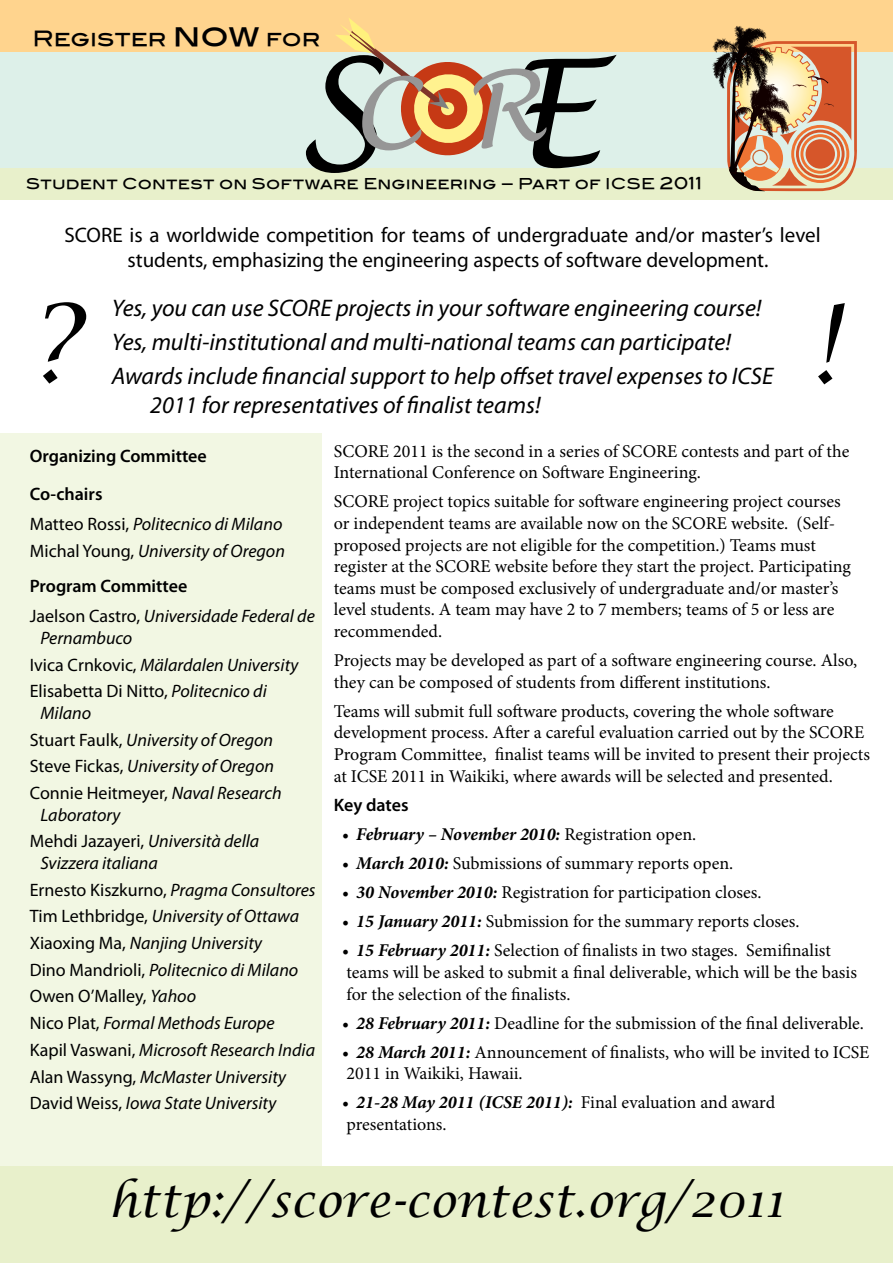
<style>
.page{position:relative;width:893px;height:1263px;background:#fff}
.page>*{position:absolute;margin:0;border:0;box-sizing:border-box;transform-origin:0 0}
.t1{font:italic 147.75px "Lucida Handwriting";color:#000}
.t2{font:italic 108px "Lucida Calligraphy";color:#000}
.t3{font:italic 45px "Lucida Calligraphy";color:#000}
.t4{font:italic 24px/33.9px "Myriad Pro";color:#000}
.t5{font:21px/25.2px "Myriad Pro";color:#000;text-align:center}
.t6{font:21px "Blair Md ITCTT Medium";color:#000}
.t7{font:18px/21.6px "Minion Pro";color:#000}
.t8{font:italic 18px/26.7px "Myriad Pro";color:#000}
.t9{font:italic 700 18px "Minion Pro";color:#000}
.t10{font:600 18px/38.5px "Myriad Pro";color:#000}
.t11{font:15px "Blair Md ITCTT Medium";letter-spacing:.01em;color:#000}
.s1{font-size:30px}
.s2{font-size:98.4px;color:#969696}
.s3{font-size:16.5px}
.s4{font-style:normal}
.s5{font-weight:600;font-style:normal}
.s6{font-weight:400;font-style:normal}
.s7{font-weight:700;font-style:italic}
</style>
<div class="page">
<div style="left:0;top:0;width:893px;height:53px;background:#ffd48e"></div>
<div style="left:0;top:52px;width:893px;height:136px;background:#ddf0e9"></div>
<div style="left:0;top:168px;width:893px;height:31px;background:#e8f0cb"></div>
<div style="left:0;top:1166px;width:893px;height:97px;background:#e8f0cb"></div>
<div style="left:0;top:434px;width:322px;height:732px;background:#f2f7e3"></div>
<svg style="left:712px;top:26px;width:145px;height:165px"></svg>
<svg style="left:336px;top:18px;width:159px;height:138px"></svg>
<p class="t6" style="left:33px;top:21px;width:289px">Register <span class="s1">now</span> for</p>
<h1 class="t1" style="left:296px;top:28px;width:305px">S<span class="s2">C </span><sup>R</sup>E</h1>
<p class="t11" style="left:26px;top:171px;width:677px">Student Contest on Software Engineering – Part of ICSE <span class="s3">2011</span></p>
<p class="t5" style="left:65px;top:222px;width:758px">SCORE is a worldwide competition for teams of undergraduate and/or master’s level students, emphasizing the engineering aspects of software development.</p>
<h3 class="t4" style="left:112px;top:291px;width:663px">Yes, you can use SCORE projects in your software engineering course!<br>Yes, multi-institutional and multi-national teams can participate!<br>Awards include financial support to help offset travel expenses to ICSE</h3>
<h3 class="t4" style="left:150px;top:387px;width:392px">2011 for representatives of finalist teams!</h3>
<h2 class="t2" style="left:27px;top:279px;width:55px">?</h2>
<h2 class="t2" style="left:809px;top:280px;width:29px">!</h2>
<p class="t10" style="left:30px;top:436px;width:179px">Organizing Committee<br>Co-chairs</p>
<p class="t8" style="left:30px;top:511px;width:257px"><span class="s4">Matteo Rossi,</span> Politecnico di Milano<br><span class="s4">Michal Young,</span> University of Oregon</p>
<p class="t8" style="left:30px;top:571px;width:287px;line-height:30.2px"><span class="s5">Program Committee<br></span><span class="s4">Jaelson Castro,</span> Universidade Federal de</p>
<p class="t8" style="left:30px;top:624px;width:270px;text-indent:11px">Pernambuco<br><span class="s4">Ivica Crnkovic,</span> Mälardalen University<br><span class="s4">Elisabetta Di Nitto,</span> Politecnico di</p>
<p class="t8" style="left:30px;top:699px;width:254px;text-indent:11px">Milano<br><span class="s4">Stuart Faulk,</span> University of Oregon<br><span class="s4">Steve Fickas,</span> University of Oregon<br><span class="s4">Connie Heitmeyer,</span> Naval Research</p>
<p class="t8" style="left:30px;top:801px;width:231px;text-indent:11px">Laboratory<br><span class="s4">Mehdi Jazayeri,</span> Università della</p>
<p class="t8" style="left:30px;top:849px;width:287px;text-indent:11px">Svizzera italiana<br><span class="s4">Ernesto Kiszkurno,</span> Pragma Consultores <span class="s4">Tim Lethbridge,</span> University of Ottawa <span class="s4">Xiaoxing Ma,</span> Nanjing University<br><span class="s4">Dino Mandrioli,</span> Politecnico di Milano <span class="s4">Owen O’Malley,</span> Yahoo<br><span class="s4">Nico Plat,</span> Formal Methods Europe <span class="s4">Kapil Vaswani,</span> Microsoft Research India <span class="s4">Alan Wassyng,</span> McMaster University <span class="s4">David Weiss,</span> Iowa State University</p>
<p class="t7" style="left:334px;top:440px;width:517px">SCORE 2011 is the second in a series of SCORE contests and part of the<br>International Conference on Software Engineering.</p>
<p class="t7" style="left:334px;top:491px;width:519px">SCORE project topics suitable for software engineering project courses or independent teams are available now on the SCORE website. (Self&shy;proposed projects are not eligible for the competition.) Teams must register at the SCORE website before they start the project. Participating teams must be composed exclusively of undergraduate and/or master’s level students. A team may have 2 to 7 members; teams of 5 or less are recommended.</p>
<p class="t7" style="left:334px;top:650px;width:525px">Projects may be developed as part of a software engineering course. Also, they can be composed of students from different institutions.</p>
<p class="t7" style="left:334px;top:700px;width:538px">Teams will submit full software products, covering the whole software development process. After a careful evaluation carried out by the SCORE Program Committee, finalist teams will be invited to present their projects at ICSE 2011 in Waikiki, where awards will be selected and presented.</p>
<p class="t10" style="left:334px;top:785px;width:76px">Key dates</p>
<p class="t9" style="left:342px;top:821px;width:356px"><span class="s6">•</span> February – November 2010: <span class="s6">Registration open.</span></p>
<p class="t7" style="left:342px;top:852px;width:393px">• <span class="s7">March 2010:</span> Submissions of summary reports open.</p>
<p class="t7" style="left:342px;top:882px;width:421px">• <span class="s7">30 November 2010:</span> Registration for participation closes.</p>
<p class="t7" style="left:342px;top:911px;width:459px">• <span class="s7">15 January 2011:</span> Submission for the summary reports closes.</p>
<p class="t7" style="left:342px;top:940px;width:516px">• <span class="s7">15 February 2011:</span> Selection of finalists in two stages. Semifinalist teams will be asked to submit a final deliverable, which will be the basis for the selection of the finalists.</p>
<p class="t7" style="left:342px;top:1012px;width:523px">• <span class="s7">28 February 2011:</span> Deadline for the submission of the final deliverable.</p>
<p class="t7" style="left:342px;top:1041px;width:529px">• <span class="s7">28 March 2011:</span> Announcement of finalists, who will be invited to ICSE<br>2011 in Waikiki, Hawaii.</p>
<p class="t7" style="left:342px;top:1092px;width:434px">• <span class="s7">21-28 May 2011 (ICSE 2011):</span> Final evaluation and award presentations.</p>
<h3 class="t3" style="left:109px;top:1174px;width:676px">http://score-contest.org/2011</h3>
</div>
